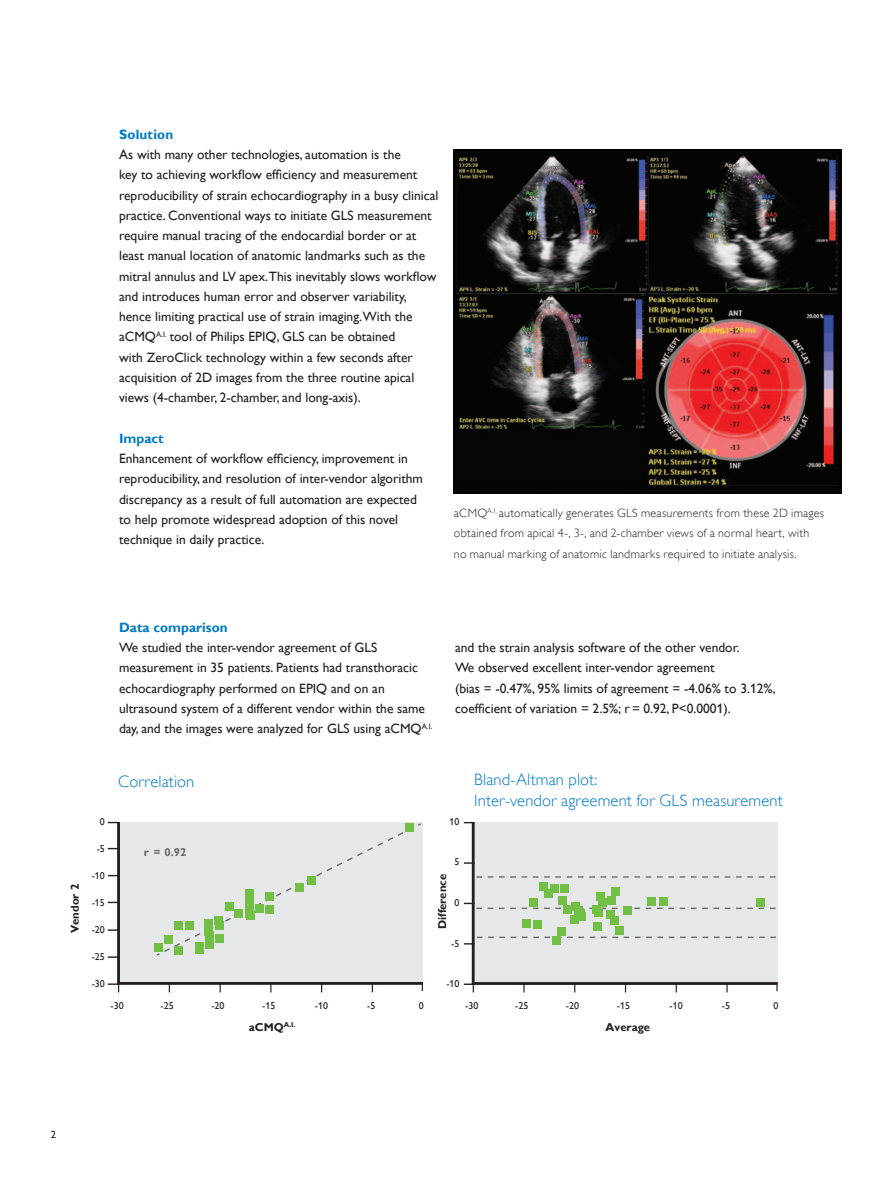
<style>
.page{position:relative;width:893px;height:1187px;background:#fff}
.page>*{position:absolute;margin:0;border:0;box-sizing:border-box;transform-origin:0 0}
._5_1_Introduction_te{font:16.5px/21px "Gill Sans Alt One WGL Light";letter-spacing:.01em;color:#0079c2}
._1_1_Body_Text{font:13.5px/20.2px "Gill Sans Alt One WGL";color:#231f20}
._1_3_Body_text_headi{font:700 13.5px "Gill Sans Alt One WGL";color:#0079c2}
._4_2_Caption_text{font:12px/20.2px "Gill Sans Alt One WGL Light";letter-spacing:.02em;color:#231f20}
.t1{font:700 11.4px "Gill Sans Alt One WGL";color:#231f20}
.t2{font:700 11.4px "Gill Sans Alt One WGL";color:#6c6d70}
.t3{font:10.5px "Gill Sans Alt One WGL";color:#231f20}
.t4{font:10.05px "Gill Sans Alt One WGL";color:#231f20}
</style>
<div class="page">
<img style="left:454px;top:149px;width:388px;height:344px">
<img style="left:115px;top:821px;width:307px;height:167px">
<div style="left:119px;top:821px;width:304px;height:162px;background:#e6e7e9"></div>
<hr style="left:119px;top:981px;width:302px;height:3px;background:#231f20">
<hr style="left:117px;top:823px;width:3px;height:159px;background:#231f20">
<svg style="left:108px;top:847px;width:10px;height:2px"></svg>
<svg style="left:108px;top:874px;width:10px;height:2px"></svg>
<svg style="left:108px;top:901px;width:10px;height:2px"></svg>
<svg style="left:108px;top:821px;width:10px;height:2px"></svg>
<svg style="left:108px;top:983px;width:11px;height:9px"></svg>
<svg style="left:155px;top:823px;width:266px;height:133px"></svg>
<div style="left:406px;top:823px;width:8px;height:8px;background:#71bf44"></div>
<div style="left:308px;top:876px;width:8px;height:8px;background:#71bf44"></div>
<div style="left:295px;top:883px;width:8px;height:8px;background:#71bf44"></div>
<div style="left:265px;top:892px;width:8px;height:8px;background:#71bf44"></div>
<div style="left:265px;top:905px;width:8px;height:8px;background:#71bf44"></div>
<div style="left:246px;top:889px;width:8px;height:8px;background:#71bf44"></div>
<div style="left:255px;top:904px;width:8px;height:8px;background:#71bf44"></div>
<div style="left:245px;top:897px;width:8px;height:8px;background:#71bf44"></div>
<div style="left:245px;top:900px;width:8px;height:8px;background:#71bf44"></div>
<div style="left:245px;top:909px;width:8px;height:8px;background:#71bf44"></div>
<div style="left:246px;top:911px;width:8px;height:8px;background:#71bf44"></div>
<div style="left:225px;top:902px;width:8px;height:8px;background:#71bf44"></div>
<div style="left:235px;top:909px;width:8px;height:8px;background:#71bf44"></div>
<div style="left:215px;top:916px;width:8px;height:8px;background:#71bf44"></div>
<div style="left:216px;top:921px;width:8px;height:8px;background:#71bf44"></div>
<div style="left:215px;top:934px;width:9px;height:8px;background:#71bf44"></div>
<div style="left:205px;top:919px;width:8px;height:8px;background:#71bf44"></div>
<div style="left:205px;top:927px;width:8px;height:8px;background:#71bf44"></div>
<div style="left:205px;top:931px;width:8px;height:8px;background:#71bf44"></div>
<div style="left:205px;top:940px;width:8px;height:8px;background:#71bf44"></div>
<div style="left:195px;top:945px;width:8px;height:8px;background:#71bf44"></div>
<div style="left:195px;top:942px;width:8px;height:8px;background:#71bf44"></div>
<div style="left:185px;top:921px;width:8px;height:8px;background:#71bf44"></div>
<div style="left:175px;top:921px;width:8px;height:8px;background:#71bf44"></div>
<div style="left:175px;top:946px;width:8px;height:8px;background:#71bf44"></div>
<div style="left:165px;top:935px;width:8px;height:8px;background:#71bf44"></div>
<div style="left:155px;top:943px;width:8px;height:8px;background:#71bf44"></div>
<img style="left:469px;top:822px;width:309px;height:166px">
<div style="left:474px;top:822px;width:303px;height:161px;background:#e6e7e9"></div>
<hr style="left:473px;top:982px;width:303px;height:2px;background:#231f20">
<hr style="left:472px;top:823px;width:3px;height:159px;background:#231f20">
<svg style="left:464px;top:821px;width:10px;height:2px"></svg>
<svg style="left:523px;top:984px;width:2px;height:8px"></svg>
<svg style="left:726px;top:984px;width:2px;height:8px"></svg>
<svg style="left:464px;top:983px;width:10px;height:9px"></svg>
<svg style="left:776px;top:982px;width:2px;height:9px"></svg>
<svg style="left:464px;top:902px;width:312px;height:7px"></svg>
<svg style="left:476px;top:876px;width:300px;height:1px"></svg>
<svg style="left:464px;top:936px;width:312px;height:8px"></svg>
<div style="left:757px;top:898px;width:8px;height:8px;background:#71bf44"></div>
<div style="left:659px;top:897px;width:8px;height:8px;background:#71bf44"></div>
<div style="left:648px;top:897px;width:8px;height:8px;background:#71bf44"></div>
<div style="left:611px;top:886px;width:9px;height:9px;background:#71bf44"></div>
<div style="left:607px;top:896px;width:8px;height:8px;background:#71bf44"></div>
<div style="left:624px;top:906px;width:8px;height:8px;background:#71bf44"></div>
<div style="left:606px;top:910px;width:8px;height:8px;background:#71bf44"></div>
<div style="left:610px;top:916px;width:8px;height:8px;background:#71bf44"></div>
<div style="left:616px;top:926px;width:8px;height:8px;background:#71bf44"></div>
<div style="left:595px;top:908px;width:8px;height:8px;background:#71bf44"></div>
<div style="left:592px;top:905px;width:8px;height:8px;background:#71bf44"></div>
<div style="left:596px;top:892px;width:8px;height:9px;background:#71bf44"></div>
<div style="left:599px;top:898px;width:8px;height:8px;background:#71bf44"></div>
<div style="left:594px;top:922px;width:8px;height:8px;background:#71bf44"></div>
<div style="left:578px;top:912px;width:8px;height:8px;background:#71bf44"></div>
<div style="left:570px;top:915px;width:8px;height:8px;background:#71bf44"></div>
<div style="left:576px;top:909px;width:8px;height:8px;background:#71bf44"></div>
<div style="left:574px;top:906px;width:8px;height:8px;background:#71bf44"></div>
<div style="left:571px;top:902px;width:8px;height:8px;background:#71bf44"></div>
<div style="left:564px;top:905px;width:8px;height:8px;background:#71bf44"></div>
<div style="left:558px;top:895px;width:8px;height:9px;background:#71bf44"></div>
<div style="left:561px;top:884px;width:8px;height:8px;background:#71bf44"></div>
<div style="left:551px;top:884px;width:8px;height:8px;background:#71bf44"></div>
<div style="left:540px;top:882px;width:8px;height:8px;background:#71bf44"></div>
<div style="left:544px;top:889px;width:8px;height:8px;background:#71bf44"></div>
<div style="left:530px;top:898px;width:8px;height:8px;background:#71bf44"></div>
<div style="left:523px;top:919px;width:8px;height:8px;background:#71bf44"></div>
<div style="left:534px;top:920px;width:8px;height:8px;background:#71bf44"></div>
<div style="left:557px;top:927px;width:8px;height:8px;background:#71bf44"></div>
<div style="left:553px;top:936px;width:8px;height:8px;background:#71bf44"></div>
<p class="_1_3_Body_text_headi" style="left:119px;top:125px;width:56px">Solution</p>
<p class="_1_1_Body_Text" style="left:119px;top:144px;width:321px">As with many other technologies, automation is the<br>key to achieving workflow efficiency and measurement reproducibility of strain echocardiography in a busy clinical practice. Conventional ways to initiate GLS measurement require manual tracing of the endocardial border or at least manual location of anatomic landmarks such as the mitral annulus and LV apex.This inevitably slows workflow and introduces human error and observer variability, hence limiting practical use of strain imaging.With the aCMQ<sup>A.I.</sup> tool of Philips EPIQ, GLS can be obtained<br>with ZeroClick technology within a few seconds after acquisition of 2D images from the three routine apical views (4-chamber, 2-chamber, and long-axis).</p>
<p class="_1_3_Body_text_headi" style="left:119px;top:429px;width:46px">Impact</p>
<p class="_1_1_Body_Text" style="left:119px;top:448px;width:305px">Enhancement of workflow efficiency, improvement in reproducibility, and resolution of inter-vendor algorithm discrepancy as a result of full automation are expected to help promote widespread adoption of this novel technique in daily practice.</p>
<p class="_4_2_Caption_text" style="left:454px;top:503px;width:372px">aCMQ<sup>A.I.</sup> automatically generates GLS measurements from these 2D images obtained from apical 4-, 3-, and 2-chamber views of a normal heart, with no manual marking of anatomic landmarks required to initiate analysis.</p>
<p class="_1_3_Body_text_headi" style="left:119px;top:618px;width:110px">Data comparison</p>
<p class="_1_1_Body_Text" style="left:119px;top:637px;width:315px">We studied the inter-vendor agreement of GLS measurement in 35 patients. Patients had transthoracic echocardiography performed on EPIQ and on an ultrasound system of a different vendor within the same day, and the images were analyzed for GLS using aCMQ<sup>A.I.</sup></p>
<p class="_1_1_Body_Text" style="left:455px;top:637px;width:322px">and the strain analysis software of the other vendor.<br>We observed excellent inter-vendor agreement<br>(bias = -0.47%, 95% limits of agreement = -4.06% to 3.12%, coefficient of variation = 2.5%; r = 0.92, P&lt;0.0001).</p>
<p class="_5_1_Introduction_te" style="left:118px;top:771px;width:78px">Correlation</p>
<p class="_5_1_Introduction_te" style="left:474px;top:768px;width:310px">Bland-Altman plot:<br>Inter-vendor agreement for GLS measurement</p>
<p class="t4" style="left:100px;top:814px;width:6px">0</p>
<p class="t4" style="left:97px;top:841px;width:10px">-5</p>
<p class="t4" style="left:92px;top:868px;width:15px">-10</p>
<p class="t4" style="left:92px;top:895px;width:15px">-15</p>
<p class="t4" style="left:92px;top:922px;width:15px">-20</p>
<p class="t4" style="left:92px;top:949px;width:15px">-25</p>
<p class="t4" style="left:92px;top:976px;width:15px">-30</p>
<p class="t4" style="left:450px;top:814px;width:11px">10</p>
<p class="t4" style="left:455px;top:855px;width:6px">5</p>
<p class="t4" style="left:455px;top:895px;width:6px">0</p>
<p class="t4" style="left:451px;top:936px;width:10px">-5</p>
<p class="t4" style="left:446px;top:976px;width:15px">-10</p>
<p class="t2" style="left:144px;top:844px;width:44px">r = 0.92</p>
<p class="t1" style="left:67px;top:933px;width:51px;rotate:-90deg">Vendor 2</p>
<p class="t1" style="left:434px;top:929px;width:57px;rotate:-90deg">Difference</p>
<p class="t4" style="left:111px;top:998px;width:15px">-30</p>
<p class="t4" style="left:160px;top:998px;width:15px">-25</p>
<p class="t4" style="left:211px;top:998px;width:15px">-20</p>
<p class="t4" style="left:262px;top:998px;width:15px">-15</p>
<p class="t4" style="left:315px;top:998px;width:15px">-10</p>
<p class="t4" style="left:367px;top:998px;width:10px">-5</p>
<p class="t4" style="left:419px;top:998px;width:6px">0</p>
<p class="t1" style="left:249px;top:1019px;width:48px">aCMQ<sup>A.I.</sup></p>
<p class="t4" style="left:465px;top:998px;width:15px">-30</p>
<p class="t4" style="left:515px;top:998px;width:15px">-25</p>
<p class="t4" style="left:566px;top:998px;width:15px">-20</p>
<p class="t4" style="left:617px;top:998px;width:15px">-15</p>
<p class="t4" style="left:669px;top:998px;width:15px">-10</p>
<p class="t4" style="left:722px;top:998px;width:10px">-5</p>
<p class="t4" style="left:773px;top:998px;width:6px">0</p>
<p class="t1" style="left:606px;top:1019px;width:46px">Average</p>
<p class="t3" style="left:51px;top:1127px;width:7px">2</p>
</div>
